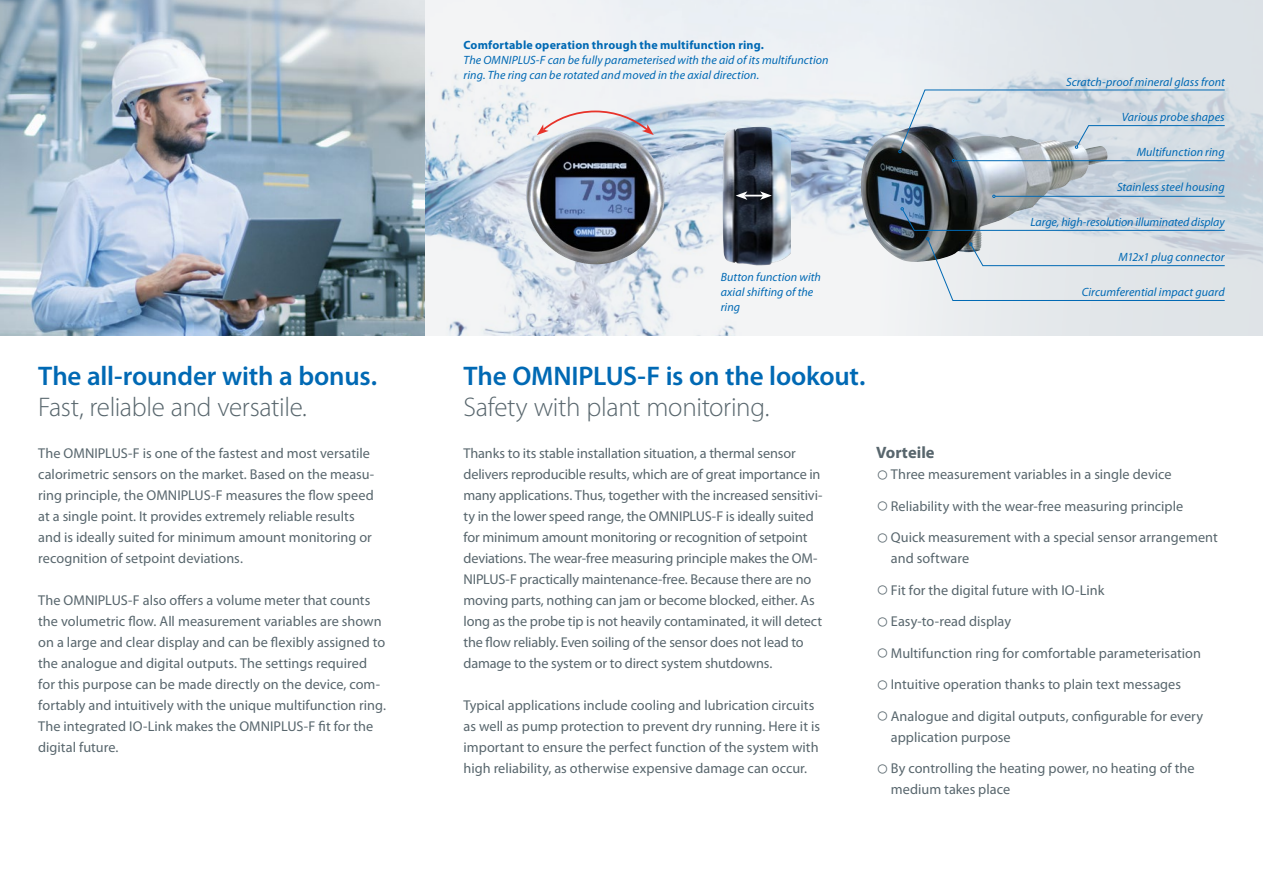
<style>
.page{position:relative;width:1263px;height:893px;background:#fff}
.page>*{position:absolute;margin:0;border:0;box-sizing:border-box;transform-origin:0 0}
.t1{font:600 27px "Myriad Pro";letter-spacing:-.005em;color:#0069b4}
.t2{font:300 27px "Myriad Pro";letter-spacing:-.015em;color:#58666d}
.t3{font:700 16.5px "Myriad Pro";color:#58666d}
.t4{font:14.25px/21px "Myriad Pro";color:#58666d}
.t5{font:italic 12px/15px "Myriad Pro";letter-spacing:.005em;color:#0069b4}
.t6{font:700 12px "Myriad Pro";letter-spacing:.015em;color:#0069b4}
.s1{font-family:"Arial";font-size:21.3px}
</style>
<div class="page">
<img style="left:0;top:0;width:425px;height:336px">
<svg style="left:425px;top:0;width:838px;height:336px"></svg>
<img style="left:526px;top:127px;width:139px;height:138px">
<img style="left:860px;top:126px;width:248px;height:138px">
<img style="left:722px;top:127px;width:69px;height:138px">
<svg style="left:736px;top:191px;width:36px;height:9px"></svg>
<svg style="left:537px;top:110px;width:117px;height:25px"></svg>
<svg style="left:898px;top:89px;width:327px;height:64px;background:#c4ced7"></svg>
<svg style="left:926px;top:237px;width:299px;height:64px;background:#d3dbe0"></svg>
<svg style="left:901px;top:207px;width:324px;height:24px;background:#9facb7"></svg>
<hr style="left:995px;top:196px;width:230px;height:1px;background:#0069b4">
<hr style="left:955px;top:160px;width:270px;height:1px;background:#0069b4">
<h1 class="t1" style="left:38px;top:359px;width:340px">The all-rounder with a bonus.</h1>
<h1 class="t2" style="left:38px;top:391px;width:270px">Fast, reliable and versatile.</h1>
<p class="t4" style="left:38px;top:443px;width:337px">The OMNIPLUS-F is one of the fastest and most versatile calorimetric sensors on the market. Based on the measu&shy;ring principle, the OMNIPLUS-F measures the flow speed at a single point. It provides extremely reliable results and is ideally suited for minimum amount monitoring or recognition of setpoint deviations.</p>
<p class="t4" style="left:38px;top:590px;width:349px">The OMNIPLUS-F also offers a volume meter that counts the volumetric flow. All measurement variables are shown on a large and clear display and can be flexibly assigned to the analogue and digital outputs. The settings required for this purpose can be made directly on the device, com&shy;fortably and intuitively with the unique multifunction ring.<br>The integrated IO-Link makes the OMNIPLUS-F fit for the digital future.</p>
<p class="t6" style="left:463px;top:37px;width:302px">Comfortable operation through the multifunction ring.</p>
<p class="t5" style="left:463px;top:52px;width:367px">The OMNIPLUS-F can be fully parameterised with the aid of its multifunction ring. The ring can be rotated and moved in the axial direction.</p>
<p class="t5" style="left:721px;top:270px;width:102px">Button function with axial shifting of the ring</p>
<p class="t5" style="left:1066px;top:75px;width:160px">Scratch-proof mineral glass front</p>
<p class="t5" style="left:1122px;top:110px;width:104px">Various probe shapes</p>
<p class="t5" style="left:1137px;top:145px;width:89px">Multifunction ring</p>
<p class="t5" style="left:1117px;top:180px;width:109px">Stainless steel housing</p>
<p class="t5" style="left:1030px;top:215px;width:196px">Large, high-resolution illuminated display</p>
<p class="t5" style="left:1118px;top:249px;width:108px">M12x1 plug connector</p>
<p class="t5" style="left:1082px;top:285px;width:144px">Circumferential impact guard</p>
<h1 class="t1" style="left:463px;top:359px;width:404px">The OMNIPLUS-F is on the lookout.</h1>
<h1 class="t2" style="left:463px;top:391px;width:307px">Safety with plant monitoring.</h1>
<p class="t4" style="left:463px;top:443px;width:360px">Thanks to its stable installation situation, a thermal sensor delivers reproducible results, which are of great importance in many applications. Thus, together with the increased sensitivi&shy;ty in the lower speed range, the OMNIPLUS-F is ideally suited for minimum amount monitoring or recognition of setpoint deviations. The wear-free measuring principle makes the OM-NIPLUS-F practically maintenance-free. Because there are no moving parts, nothing can jam or become blocked, either. As long as the probe tip is not heavily contaminated, it will detect the flow reliably. Even soiling of the sensor does not lead to damage to the system or to direct system shutdowns.</p>
<p class="t4" style="left:463px;top:695px;width:358px">Typical applications include cooling and lubrication circuits as well as pump protection to prevent dry running. Here it is important to ensure the perfect function of the system with high reliability, as otherwise expensive damage can occur.</p>
<p class="t3" style="left:876px;top:442px;width:60px">Vorteile</p>
<p class="t4" style="left:876px;top:464px;width:297px"><span class="s1">○</span>Three measurement variables in a single device</p>
<p class="t4" style="left:876px;top:495px;width:309px"><span class="s1">○</span>Reliability with the wear-free measuring principle</p>
<p class="t4" style="left:891px;top:527px;width:328px;text-indent:-15px"><span class="s1">○</span>Quick measurement with a special sensor arrangement and software</p>
<p class="t4" style="left:876px;top:579px;width:230px"><span class="s1">○</span>Fit for the digital future with IO-Link</p>
<p class="t4" style="left:876px;top:611px;width:137px"><span class="s1">○</span>Easy-to-read display</p>
<p class="t4" style="left:876px;top:642px;width:326px"><span class="s1">○</span> Multifunction ring for comfortable parameterisation</p>
<p class="t4" style="left:876px;top:674px;width:307px"><span class="s1">○</span>Intuitive operation thanks to plain text messages</p>
<p class="t4" style="left:891px;top:705px;width:314px;text-indent:-15px"><span class="s1">○</span>Analogue and digital outputs, configurable for every application purpose</p>
<p class="t4" style="left:891px;top:758px;width:305px;text-indent:-15px"><span class="s1">○</span>By controlling the heating power, no heating of the medium takes place</p>
</div>
